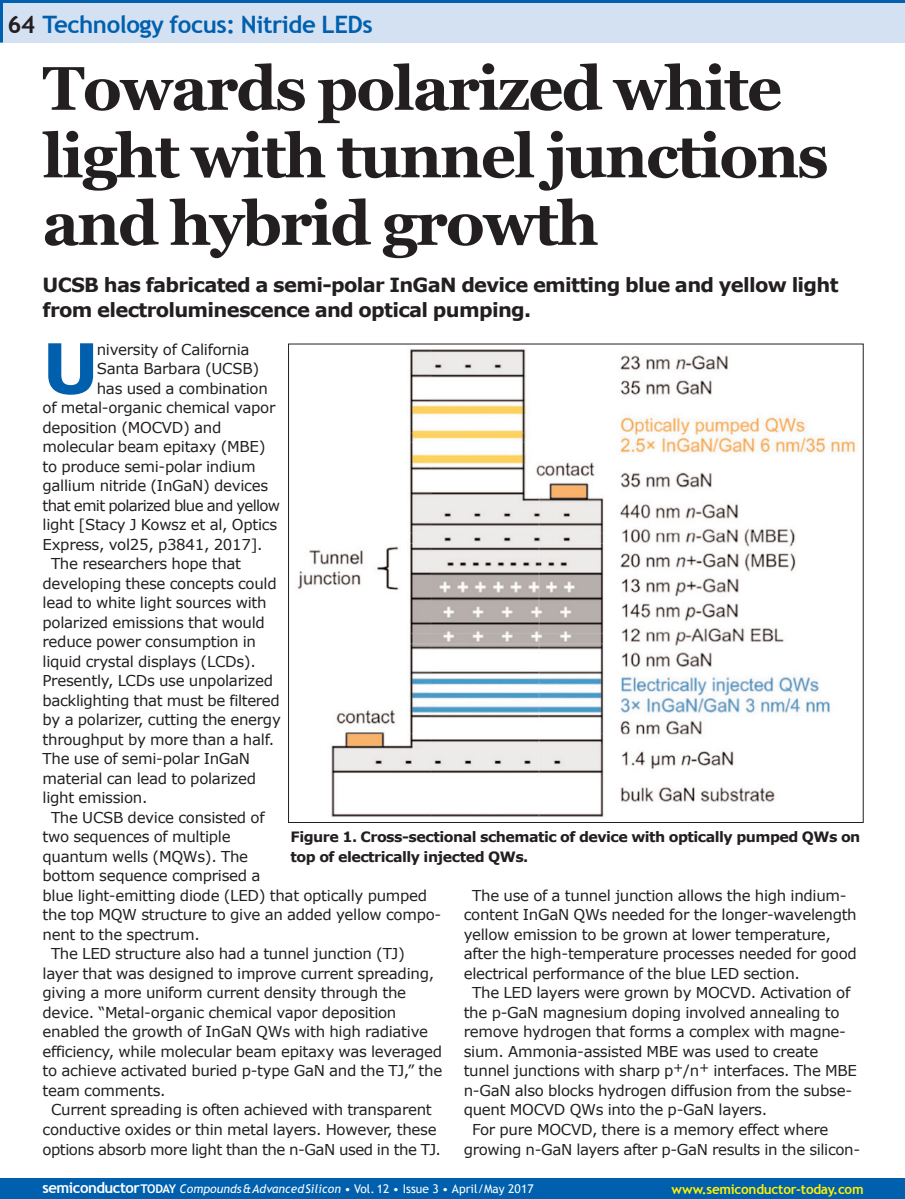
<style>
.page{position:relative;width:905px;height:1199px;background:#fff}
.page>*{position:absolute;margin:0;border:0;box-sizing:border-box;transform-origin:0 0}
.t1{font:700 69.3px "Verdana";color:#0160ae}
.t2{font:700 61.5px/67.5px "Georgia";letter-spacing:-.03em;color:#231f20}
.t3{font:700 24px "Trebuchet MS";letter-spacing:-.02em;color:#0160ae}
.t4{font:700 19.5px/25.5px "Verdana";letter-spacing:-.035em;color:#231f20}
.t5{font:15px "Verdana";letter-spacing:-.02em;color:#231f20}
.t6{font:15px "Verdana";letter-spacing:-.05em;color:#231f20}
.t7{font:700 14.25px/19.5px "Verdana";letter-spacing:-.035em;color:#231f20}
.t8{font:700 13.5px "Trebuchet MS";letter-spacing:-.02em;color:#fff101}
.t9{font:12px "Trebuchet MS";letter-spacing:.005em;color:#fff}
.s1{color:#231f20}
.s2{font-weight:700;font-size:15px}
.s3{font-weight:700}
.s4{font-style:italic}
</style>
<div class="page">
<div style="left:0;top:0;width:904px;height:43px;background:#d4e1f2"></div>
<hr style="left:0;top:0;width:3px;height:43px;background:#0160ae">
<div style="left:0;top:1178px;width:904px;height:20px;background:#0160ae"></div>
<hr style="left:0;top:0;width:904px;height:3px;background:#0160ae">
<img style="left:297px;top:349px;width:559px;height:468px">
<p class="t3" style="left:7px;top:10px;width:367px"><span class="s1">64</span> Technology focus: Nitride LEDs</p>
<p class="t2" style="left:43px;top:55px;width:787px">Towards polarized white light with tunnel junctions and hybrid growth</p>
<p class="t4" style="left:43px;top:271px;width:797px">UCSB has fabricated a semi-polar InGaN device emitting blue and yellow light from electroluminescence and optical pumping.</p>
<p class="t1" style="left:43px;top:324px;width:58px">U</p>
<p class="t5" style="left:97px;top:339px;width:154px">niversity of California</p>
<p class="t5" style="left:97px;top:359px;width:164px">Santa Barbara (UCSB)</p>
<p class="t5" style="left:97px;top:378px;width:173px">has used a combination</p>
<p class="t5" style="left:43px;top:398px;width:234px">of metal-organic chemical vapor</p>
<p class="t5" style="left:43px;top:417px;width:180px">deposition (MOCVD) and</p>
<p class="t5" style="left:43px;top:437px;width:224px">molecular beam epitaxy (MBE)</p>
<p class="t5" style="left:43px;top:456px;width:215px">to produce semi-polar indium</p>
<p class="t5" style="left:43px;top:476px;width:227px">gallium nitride (InGaN) devices</p>
<p class="t6" style="left:43px;top:495px;width:239px">that emit polarized blue and yellow</p>
<p class="t5" style="left:43px;top:515px;width:236px">light [Stacy J Kowsz et al, Optics</p>
<p class="t5" style="left:43px;top:534px;width:222px">Express, vol25, p3841, 2017].</p>
<p class="t5" style="left:51px;top:554px;width:192px">The researchers hope that</p>
<p class="t5" style="left:43px;top:573px;width:236px">developing these concepts could</p>
<p class="t5" style="left:43px;top:593px;width:225px">lead to white light sources with</p>
<p class="t5" style="left:43px;top:612px;width:224px">polarized emissions that would</p>
<p class="t5" style="left:43px;top:632px;width:215px">reduce power consumption in</p>
<p class="t5" style="left:43px;top:651px;width:215px">liquid crystal displays (LCDs).</p>
<p class="t5" style="left:43px;top:671px;width:232px">Presently, LCDs use unpolarized</p>
<p class="t5" style="left:43px;top:690px;width:239px">backlighting that must be filtered</p>
<p class="t5" style="left:43px;top:710px;width:240px">by a polarizer, cutting the energy</p>
<p class="t5" style="left:43px;top:729px;width:233px">throughput by more than a half.</p>
<p class="t5" style="left:43px;top:749px;width:209px">The use of semi-polar InGaN</p>
<p class="t5" style="left:43px;top:768px;width:215px">material can lead to polarized</p>
<p class="t5" style="left:43px;top:788px;width:106px">light emission.</p>
<p class="t5" style="left:51px;top:807px;width:215px">The UCSB device consisted of</p>
<p class="t5" style="left:43px;top:827px;width:190px">two sequences of multiple</p>
<p class="t5" style="left:43px;top:846px;width:207px">quantum wells (MQWs). The</p>
<p class="t5" style="left:43px;top:866px;width:219px">bottom sequence comprised a</p>
<p class="t5" style="left:43px;top:885px;width:386px">blue light-emitting diode (LED) that optically pumped</p>
<p class="t5" style="left:43px;top:905px;width:400px">the top MQW structure to give an added yellow compo-</p>
<p class="t5" style="left:43px;top:924px;width:159px">nent to the spectrum.</p>
<p class="t5" style="left:51px;top:944px;width:355px">The LED structure also had a tunnel junction (TJ)</p>
<p class="t5" style="left:43px;top:963px;width:393px">layer that was designed to improve current spreading,</p>
<p class="t5" style="left:43px;top:983px;width:365px">giving a more uniform current density through the</p>
<p class="t5" style="left:43px;top:1002px;width:355px">device. “Metal-organic chemical vapor deposition</p>
<p class="t5" style="left:43px;top:1022px;width:387px">enabled the growth of InGaN QWs with high radiative</p>
<p class="t5" style="left:43px;top:1041px;width:401px">efficiency, while molecular beam epitaxy was leveraged</p>
<p class="t5" style="left:43px;top:1061px;width:401px">to achieve activated buried p-type GaN and the TJ,” the</p>
<p class="t5" style="left:43px;top:1080px;width:125px">team comments.</p>
<p class="t5" style="left:51px;top:1100px;width:382px">Current spreading is often achieved with transparent</p>
<p class="t5" style="left:43px;top:1119px;width:395px">conductive oxides or thin metal layers. However, these</p>
<p class="t5" style="left:43px;top:1139px;width:400px">options absorb more light than the n-GaN used in the TJ.</p>
<p class="t7" style="left:290px;top:827px;width:571px">Figure 1. Cross-sectional schematic of device with optically pumped QWs on top of electrically injected QWs.</p>
<p class="t5" style="left:472px;top:885px;width:376px">The use of a tunnel junction allows the high indium-</p>
<p class="t5" style="left:463px;top:905px;width:394px">content InGaN QWs needed for the longer-wavelength</p>
<p class="t5" style="left:463px;top:924px;width:369px">yellow emission to be grown at lower temperature,</p>
<p class="t5" style="left:463px;top:944px;width:394px">after the high-temperature processes needed for good</p>
<p class="t5" style="left:463px;top:963px;width:338px">electrical performance of the blue LED section.</p>
<p class="t5" style="left:472px;top:983px;width:379px">The LED layers were grown by MOCVD. Activation of</p>
<p class="t5" style="left:463px;top:1002px;width:377px">the p-GaN magnesium doping involved annealing to</p>
<p class="t5" style="left:463px;top:1022px;width:384px">remove hydrogen that forms a complex with magne-</p>
<p class="t5" style="left:463px;top:1041px;width:356px">sium. Ammonia-assisted MBE was used to create</p>
<p class="t5" style="left:463px;top:1061px;width:395px">tunnel junctions with sharp p<sup>+</sup>/n<sup>+</sup> interfaces. The MBE</p>
<p class="t5" style="left:463px;top:1080px;width:390px">n-GaN also blocks hydrogen diffusion from the subse-</p>
<p class="t5" style="left:463px;top:1100px;width:305px">quent MOCVD QWs into the p-GaN layers.</p>
<p class="t5" style="left:472px;top:1119px;width:357px">For pure MOCVD, there is a memory effect where</p>
<p class="t5" style="left:463px;top:1139px;width:398px">growing n-GaN layers after p-GaN results in the silicon-</p>
<p class="t9" style="left:43px;top:1181px;width:492px"><span class="s2">semiconductor</span><span class="s3">TODAY</span> <span class="s4">Compounds&amp;AdvancedSilicon</span> • Vol. 12 • Issue 3 • April/May 2017</p>
<p class="t8" style="left:671px;top:1180px;width:194px">www.semiconductor-today.com</p>
</div>
